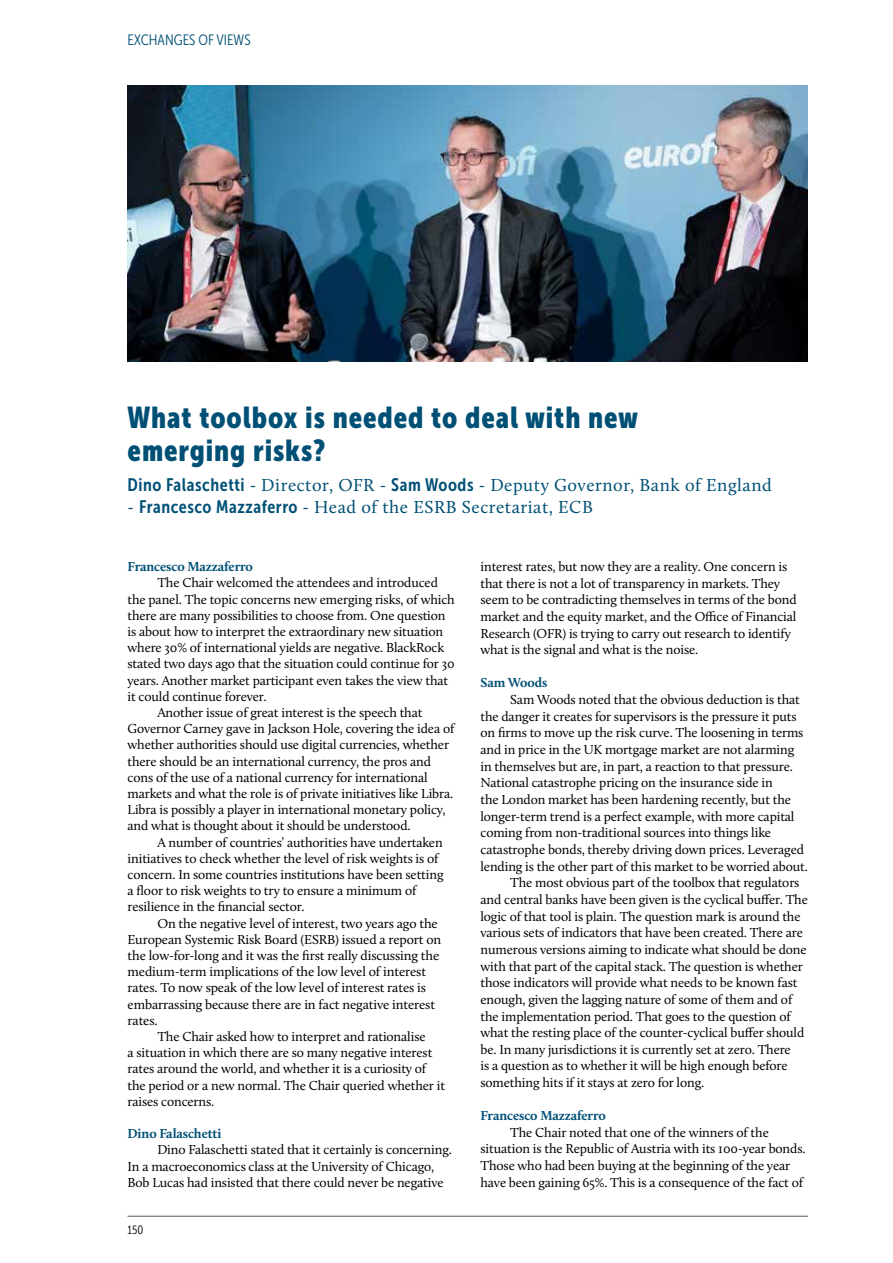
<style>
.page{position:relative;width:893px;height:1263px;background:#fff}
.page>*{position:absolute;margin:0;border:0;box-sizing:border-box;transform-origin:0 0}
.t1{font:30px/33px "Museo Sans Cond 900";letter-spacing:.03em;color:#005076}
.t2{font:18px "Calluna";letter-spacing:.03em;color:#005076}
.t3{font:15px "Museo Sans Cond 300";color:#005076}
.t4{font:13.5px/16.6px "Calluna";letter-spacing:-.01em;color:#000}
.t5{font:700 13.5px "Calluna";letter-spacing:-.01em;color:#005076}
.t6{font:12px "Museo Sans Cond 300";color:#000}
.s1{font-family:"Museo Sans Cond 700"}
</style>
<div class="page">
<hr style="left:128px;top:1216px;width:680px;height:1px;background:#575756">
<img style="left:128px;top:85px;width:680px;height:276px">
<p class="t3" style="left:128px;top:32px;width:125px">EXCHANGES OF VIEWS</p>
<h1 class="t1" style="left:128px;top:401px;width:512px">What toolbox is needed to deal with new emerging risks?</h1>
<h2 class="t2" style="left:128px;top:474px;width:646px"><span class="s1">Dino Falaschetti</span> - Director, OFR - <span class="s1">Sam Woods</span> - Deputy Governor, Bank of England</h2>
<h2 class="t2" style="left:128px;top:496px;width:467px">- <span class="s1">Francesco Mazzaferro</span> - Head of the ESRB Secretariat, ECB</h2>
<p class="t5" style="left:128px;top:558px;width:127px">Francesco Mazzaferro</p>
<p class="t4" style="left:157px;top:574px;width:282px">The Chair welcomed the attendees and introduced</p>
<p class="t4" style="left:128px;top:590px;width:329px">the panel. The topic concerns new emerging risks, of which</p>
<p class="t4" style="left:128px;top:607px;width:320px">there are many possibilities to choose from. One question</p>
<p class="t4" style="left:128px;top:623px;width:317px">is about how to interpret the extraordinary new situation</p>
<p class="t4" style="left:128px;top:639px;width:318px">where 30% of international yields are negative. BlackRock</p>
<p class="t4" style="left:128px;top:655px;width:329px">stated two days ago that the situation could continue for 30</p>
<p class="t4" style="left:128px;top:671px;width:322px">years. Another market participant even takes the view that</p>
<p class="t4" style="left:128px;top:688px;width:141px">it could continue forever.</p>
<p class="t4" style="left:157px;top:704px;width:267px">Another issue of great interest is the speech that</p>
<p class="t4" style="left:128px;top:720px;width:328px">Governor Carney gave in Jackson Hole, covering the idea of</p>
<p class="t4" style="left:128px;top:736px;width:323px">whether authorities should use digital currencies, whether</p>
<p class="t4" style="left:128px;top:752px;width:305px">there should be an international currency, the pros and</p>
<p class="t4" style="left:128px;top:769px;width:302px">cons of the use of a national currency for international</p>
<p class="t4" style="left:128px;top:785px;width:327px">markets and what the role is of private initiatives like Libra.</p>
<p class="t4" style="left:128px;top:801px;width:320px">Libra is possibly a player in international monetary policy,</p>
<p class="t4" style="left:128px;top:817px;width:285px">and what is thought about it should be understood.</p>
<p class="t4" style="left:157px;top:833px;width:287px">A number of countries’ authorities have undertaken</p>
<p class="t4" style="left:128px;top:850px;width:313px">initiatives to check whether the level of risk weights is of</p>
<p class="t4" style="left:128px;top:866px;width:317px">concern. In some countries institutions have been setting</p>
<p class="t4" style="left:128px;top:882px;width:290px">a floor to risk weights to try to ensure a minimum of</p>
<p class="t4" style="left:128px;top:898px;width:179px">resilience in the financial sector.</p>
<p class="t4" style="left:157px;top:914px;width:282px">On the negative level of interest, two years ago the</p>
<p class="t4" style="left:128px;top:931px;width:315px">European Systemic Risk Board (ESRB) issued a report on</p>
<p class="t4" style="left:128px;top:947px;width:313px">the low‑for‑long and it was the first really discussing the</p>
<p class="t4" style="left:128px;top:963px;width:300px">medium-term implications of the low level of interest</p>
<p class="t4" style="left:128px;top:979px;width:300px">rates. To now speak of the low level of interest rates is</p>
<p class="t4" style="left:128px;top:995px;width:309px">embarrassing because there are in fact negative interest</p>
<p class="t4" style="left:128px;top:1012px;width:32px">rates.</p>
<p class="t4" style="left:157px;top:1028px;width:270px">The Chair asked how to interpret and rationalise</p>
<p class="t4" style="left:128px;top:1044px;width:306px">a situation in which there are so many negative interest</p>
<p class="t4" style="left:128px;top:1060px;width:300px">rates around the world, and whether it is a curiosity of</p>
<p class="t4" style="left:128px;top:1076px;width:319px">the period or a new normal. The Chair queried whether it</p>
<p class="t4" style="left:128px;top:1093px;width:88px">raises concerns.</p>
<p class="t5" style="left:128px;top:1125px;width:96px">Dino Falaschetti</p>
<p class="t4" style="left:128px;top:1141px;width:326px;line-height:16.2px;text-indent:30px">Dino Falaschetti stated that it certainly is concerning.<br>In a macroeconomics class at the University of Chicago,<br>Bob Lucas had insisted that there could never be negative</p>
<p class="t6" style="left:128px;top:1223px;width:17px">150</p>
<p class="t4" style="left:480px;top:558px;width:318px">interest rates, but now they are a reality. One concern is that there is not a lot of transparency in markets. They seem to be contradicting themselves in terms of the bond market and the equity market, and the Office of Financial Research (OFR) is trying to carry out research to identify what is the signal and what is the noise.</p>
<p class="t5" style="left:480px;top:674px;width:68px">Sam Woods</p>
<p class="t4" style="left:510px;top:691px;width:291px">Sam Woods noted that the obvious deduction is that</p>
<p class="t4" style="left:480px;top:708px;width:318px">the danger it creates for supervisors is the pressure it puts</p>
<p class="t4" style="left:480px;top:724px;width:324px">on firms to move up the risk curve. The loosening in terms</p>
<p class="t4" style="left:480px;top:741px;width:315px">and in price in the UK mortgage market are not alarming</p>
<p class="t4" style="left:480px;top:758px;width:314px">in themselves but are, in part, a reaction to that pressure.</p>
<p class="t4" style="left:480px;top:774px;width:294px">National catastrophe pricing on the insurance side in</p>
<p class="t4" style="left:480px;top:791px;width:312px">the London market has been hardening recently, but the</p>
<p class="t4" style="left:480px;top:807px;width:316px">longer-term trend is a perfect example, with more capital</p>
<p class="t4" style="left:480px;top:824px;width:292px">coming from non-traditional sources into things like</p>
<p class="t4" style="left:480px;top:841px;width:325px">catastrophe bonds, thereby driving down prices. Leveraged</p>
<p class="t4" style="left:480px;top:857px;width:329px">lending is the other part of this market to be worried about.</p>
<p class="t4" style="left:510px;top:874px;width:291px">The most obvious part of the toolbox that regulators</p>
<p class="t4" style="left:480px;top:891px;width:329px">and central banks have been given is the cyclical buffer. The</p>
<p class="t4" style="left:480px;top:907px;width:322px">logic of that tool is plain. The question mark is around the</p>
<p class="t4" style="left:480px;top:924px;width:324px">various sets of indicators that have been created. There are</p>
<p class="t4" style="left:480px;top:941px;width:328px">numerous versions aiming to indicate what should be done</p>
<p class="t4" style="left:480px;top:957px;width:324px">with that part of the capital stack. The question is whether</p>
<p class="t4" style="left:480px;top:974px;width:318px">those indicators will provide what needs to be known fast</p>
<p class="t4" style="left:480px;top:991px;width:313px">enough, given the lagging nature of some of them and of</p>
<p class="t4" style="left:480px;top:1007px;width:312px">the implementation period. That goes to the question of</p>
<p class="t4" style="left:480px;top:1024px;width:325px">what the resting place of the counter-cyclical buffer should</p>
<p class="t4" style="left:480px;top:1041px;width:312px">be. In many jurisdictions it is currently set at zero. There</p>
<p class="t4" style="left:480px;top:1057px;width:309px">is a question as to whether it will be high enough before</p>
<p class="t4" style="left:480px;top:1074px;width:225px">something hits if it stays at zero for long.</p>
<p class="t5" style="left:480px;top:1107px;width:127px">Francesco Mazzaferro</p>
<p class="t4" style="left:480px;top:1124px;width:327px;text-indent:30px">The Chair noted that one of the winners of the situation is the Republic of Austria with its 100‑year bonds.<br>Those who had been buying at the beginning of the year have been gaining 65%. This is a consequence of the fact of</p>
</div>
